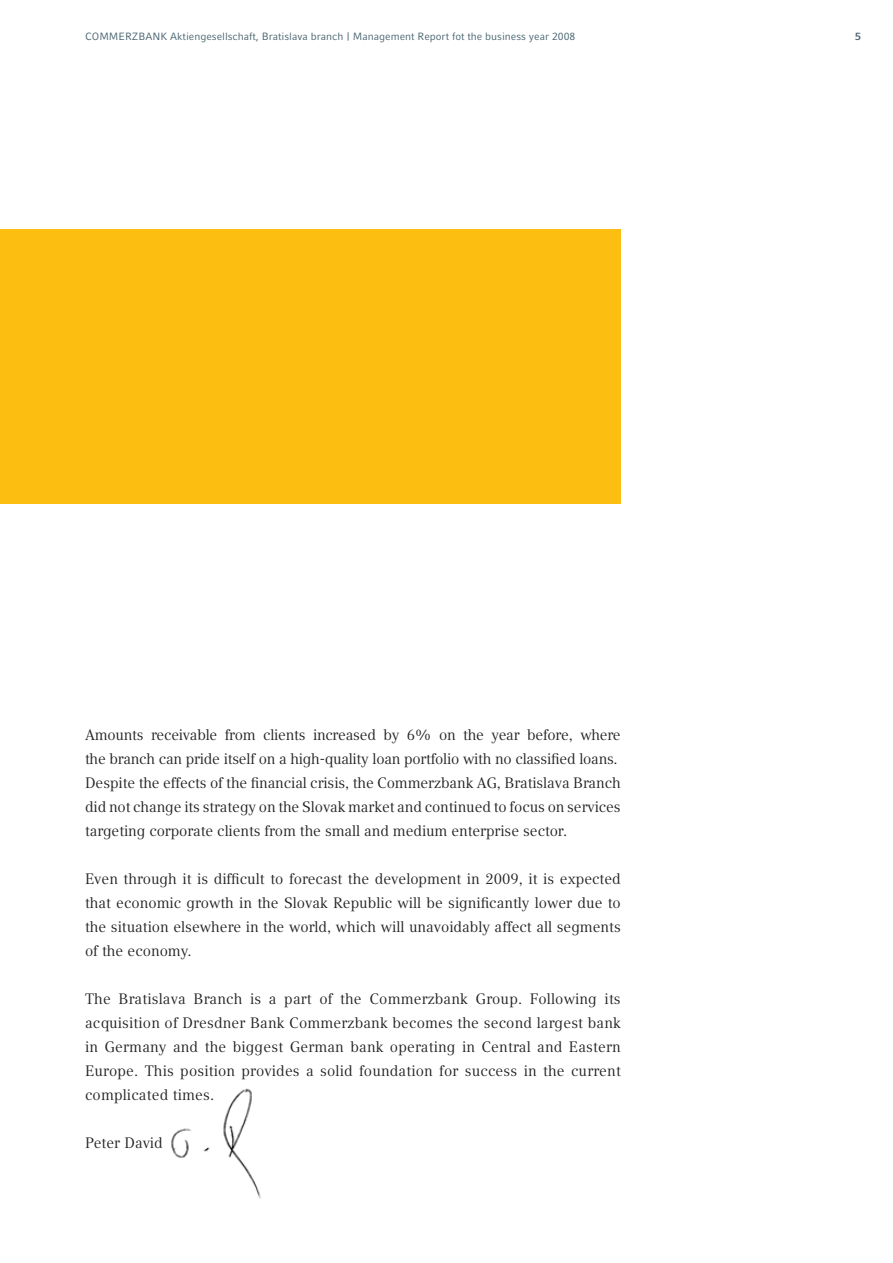
<style>
.page{position:relative;width:893px;height:1263px;background:#fff}
.page>*{position:absolute;margin:0;border:0;box-sizing:border-box;transform-origin:0 0}
.t1{font:15px/24px "Compatil Text LT Pro";letter-spacing:-.005em;color:#231f20;text-align:justify}
.t2{font:10.5px "Compatil Fact LT Pro";color:#46616e}
.t3{font:700 10.5px "Compatil Fact LT Pro";color:#46616e}
</style>
<div class="page">
<img style="left:171px;top:1088px;width:90px;height:111px">
<div style="left:0;top:230px;width:621px;height:274px;background:#fdbe12"></div>
<p class="t2" style="left:85px;top:30px;width:492px">COMMERZBANK Aktiengesellschaft, Bratislava branch | Management Report fot the business year 2008</p>
<p class="t3" style="left:855px;top:30px;width:7px">5</p>
<p class="t1" style="left:85px;top:723px;width:537px;text-align:left">Amounts receivable from clients increased by 6% on the year before, where the branch can pride itself on a high-quality loan portfolio with no classified loans.<br>Despite the effects of the financial crisis, the Commerzbank AG, Bratislava Branch did not change its strategy on the Slovak market and continued to focus on services targeting corporate clients from the small and medium enterprise sector.</p>
<p class="t1" style="left:85px;top:867px;width:537px">Even through it is difficult to forecast the development in 2009, it is expected that economic growth in the Slovak Republic will be significantly lower due to the situation elsewhere in the world, which will unavoidably affect all segments of the economy.</p>
<p class="t1" style="left:85px;top:987px;width:537px">The Bratislava Branch is a part of the Commerzbank Group. Following its acquisition of Dresdner Bank Commerzbank becomes the second largest bank in Germany and the biggest German bank operating in Central and Eastern Europe. This position provides a solid foundation for success in the current complicated times.</p>
<p class="t1" style="left:85px;top:1131px;width:79px">Peter David</p>
</div>
